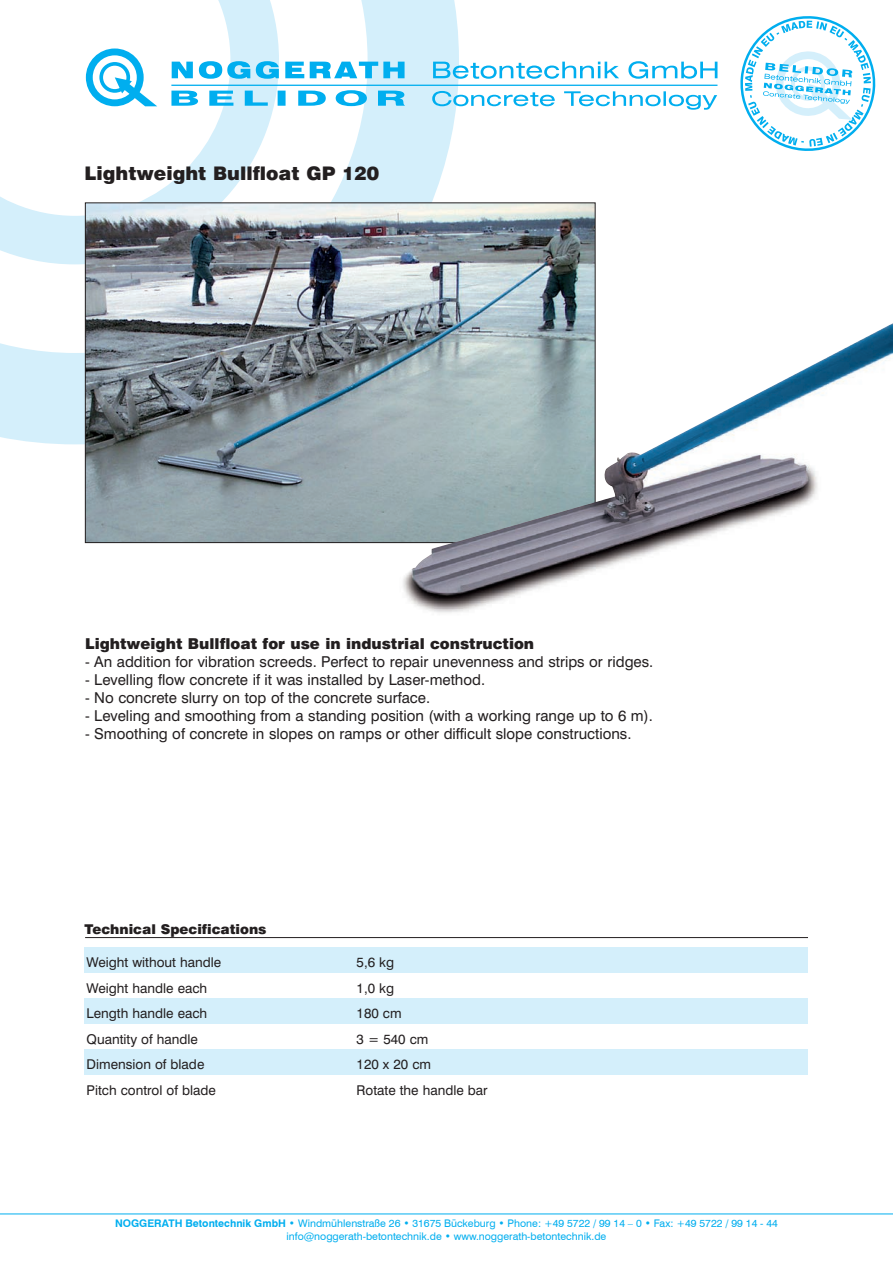
<style>
.page{position:relative;width:893px;height:1263px;background:#fff}
.page>*{position:absolute;margin:0;border:0;box-sizing:border-box;transform-origin:0 0}
.t1{font:900 18.75px "Swiss 721 BT";color:#231f20}
.t2{font:15px "Swiss 721 BT";color:#231f20}
.t3{font:900 15px "Swiss 721 BT";color:#231f20}
.t4{font:13.5px "Swiss 721 BT";color:#231f20}
.t5{font:900 13.5px "Swiss 721 BT";color:#231f20}
.t6{font:10.5px/12.6px "Swiss 721 BT";color:#00aeef;text-align:center}
.s1{font-weight:700}
</style>
<div class="page">
<svg style="left:0;top:0;width:459px;height:444px;fill:#d4effb"></svg>
<svg style="left:0;top:0;width:279px;height:264px"></svg>
<svg style="left:740px;top:16px;width:136px;height:135px"></svg>
<svg style="left:432px;top:91px;width:285px;height:19px"></svg>
<svg style="left:172px;top:61px;width:233px;height:18px"></svg>
<svg style="left:171px;top:90px;width:234px;height:16px"></svg>
<svg style="left:433px;top:61px;width:284px;height:18px"></svg>
<svg style="left:86px;top:48px;width:71px;height:58px"></svg>
<hr style="left:171px;top:85px;width:546px;height:1px;background:#00aeef">
<hr style="left:0;top:1214px;width:893px;height:1px;background:#00aeef">
<div style="left:85px;top:947px;width:723px;height:25px;background:#d4effb"></div>
<div style="left:85px;top:998px;width:723px;height:25px;background:#d4effb"></div>
<div style="left:85px;top:1049px;width:723px;height:25px;background:#d4effb"></div>
<hr style="left:85px;top:937px;width:723px;height:1px;background:#231f20">
<img style="left:87px;top:205px;width:506px;height:336px">
<img style="left:389px;top:323px;width:504px;height:290px">
<p class="t1" style="left:85px;top:162px;width:296px">Lightweight Bullfloat GP 120</p>
<p class="t3" style="left:85px;top:634px;width:451px">Lightweight Bullfloat for use in industrial construction</p>
<p class="t2" style="left:85px;top:652px;width:570px">- An addition for vibration screeds. Perfect to repair unevenness and strips or ridges.</p>
<p class="t2" style="left:85px;top:670px;width:402px">- Levelling flow concrete if it was installed by Laser-method.</p>
<p class="t2" style="left:85px;top:688px;width:346px">- No concrete slurry on top of the concrete surface.</p>
<p class="t2" style="left:85px;top:706px;width:569px">- Leveling and smoothing from a standing position (with a working range up to 6 m).</p>
<p class="t2" style="left:85px;top:724px;width:548px">- Smoothing of concrete in slopes on ramps or other difficult slope constructions.</p>
<p class="t5" style="left:85px;top:921px;width:183px">Technical Specifications</p>
<p class="t4" style="left:87px;top:954px;width:136px">Weight without handle</p>
<p class="t4" style="left:357px;top:954px;width:39px">5,6 kg</p>
<p class="t4" style="left:87px;top:980px;width:122px">Weight handle each</p>
<p class="t4" style="left:357px;top:980px;width:39px">1,0 kg</p>
<p class="t4" style="left:87px;top:1005px;width:122px">Length handle each</p>
<p class="t4" style="left:357px;top:1005px;width:46px">180 cm</p>
<p class="t4" style="left:87px;top:1031px;width:113px">Quantity of handle</p>
<p class="t4" style="left:357px;top:1031px;width:73px">3 = 540 cm</p>
<p class="t4" style="left:87px;top:1056px;width:119px">Dimension of blade</p>
<p class="t4" style="left:357px;top:1056px;width:76px">120 x 20 cm</p>
<p class="t4" style="left:87px;top:1082px;width:131px">Pitch control of blade</p>
<p class="t4" style="left:357px;top:1082px;width:133px">Rotate the handle bar</p>
<p class="t6" style="left:115px;top:1217px;width:664px"><span class="s1">NOGGERATH Betontechnik GmbH •</span> Windmühlenstraße 26 • 31675 Bückeburg • Phone: +49 5722 / 99 14 – 0 • Fax: +49 5722 / 99 14 - 44 info@noggerath-betontechnik.de • www.noggerath-betontechnik.de</p>
</div>
